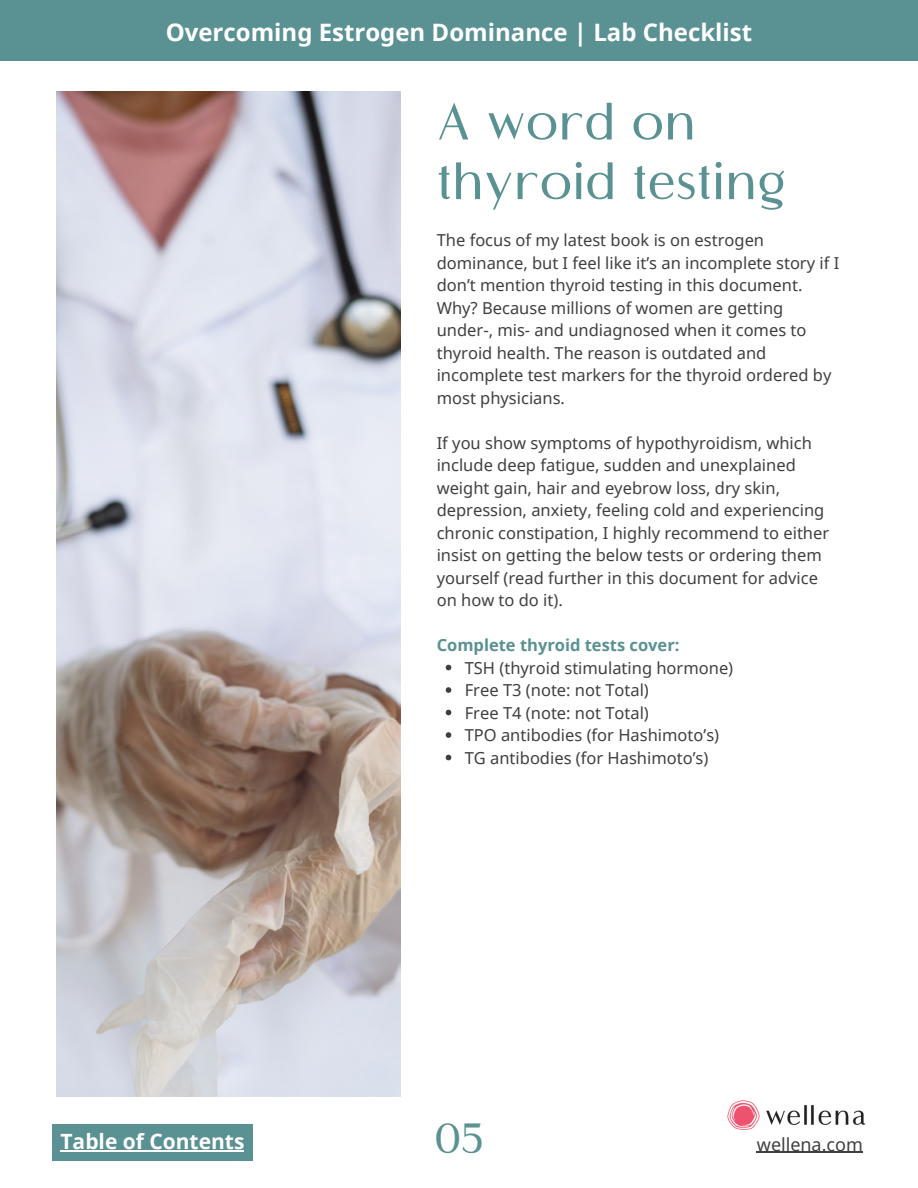
<style>
.page{position:relative;width:918px;height:1188px;background:#fff}
.page>*{position:absolute;margin:0;border:0;box-sizing:border-box;transform-origin:0 0}
.t1{font:600 52.5px/59.7px "Flatline";color:#5a9192}
.t2{font:600 42.15px "Flatline";color:#5a9192}
.t3{font:700 24px "Noto Sans";color:#fff}
.t4{font:700 21px "Noto Sans";color:#fff}
.t5{font:18px "Noto Sans";color:#403f40}
.t6{font:16.5px/22.5px "Noto Sans";color:#403f40}
.t7{font:700 16.5px "Noto Sans";color:#5a9192}
</style>
<div class="page">
<div style="left:0;top:0;width:918px;height:60px;background:#5a9192"></div>
<svg style="left:446px;top:665px;width:5px;height:5px"></svg>
<svg style="left:446px;top:687px;width:5px;height:6px"></svg>
<svg style="left:446px;top:710px;width:5px;height:5px"></svg>
<svg style="left:446px;top:732px;width:5px;height:6px"></svg>
<svg style="left:446px;top:755px;width:5px;height:5px"></svg>
<hr style="left:757px;top:1152px;width:106px;height:1px;background:#403f40">
<img style="left:56px;top:92px;width:345px;height:1004px">
<img style="left:727px;top:1100px;width:139px;height:30px">
<div style="left:52px;top:1124px;width:201px;height:36px;background:#5a9192"></div>
<hr style="left:61px;top:1151px;width:183px;height:1px;background:#fff">
<h3 class="t3" style="left:166px;top:16px;width:588px">Overcoming Estrogen Dominance | Lab Checklist</h3>
<h1 class="t1" style="left:437px;top:93px;width:351px">A word on thyroid testing</h1>
<p class="t6" style="left:437px;top:229px;width:404px">The focus of my latest book is on estrogen dominance, but I feel like it’s an incomplete story if I don’t mention thyroid testing in this document.<br>Why? Because millions of women are getting under-, mis- and undiagnosed when it comes to thyroid health. The reason is outdated and incomplete test markers for the thyroid ordered by most physicians.</p>
<p class="t6" style="left:437px;top:431px;width:394px">If you show symptoms of hypothyroidism, which include deep fatigue, sudden and unexplained weight gain, hair and eyebrow loss, dry skin, depression, anxiety, feeling cold and experiencing chronic constipation, I highly recommend to either insist on getting the below tests or ordering them yourself (read further in this document for advice on how to do it).</p>
<p class="t7" style="left:437px;top:634px;width:244px">Complete thyroid tests cover:</p>
<p class="t6" style="left:465px;top:656px;width:270px">TSH (thyroid stimulating hormone)<br>Free T3 (note: not Total)<br>Free T4 (note: not Total)<br>TPO antibodies (for Hashimoto’s)<br>TG antibodies (for Hashimoto’s)</p>
<p class="t4" style="left:61px;top:1127px;width:185px">Table of Contents</p>
<h2 class="t2" style="left:434px;top:1114px;width:51px">05</h2>
<p class="t5" style="left:757px;top:1132px;width:108px">wellena.com</p>
</div>
